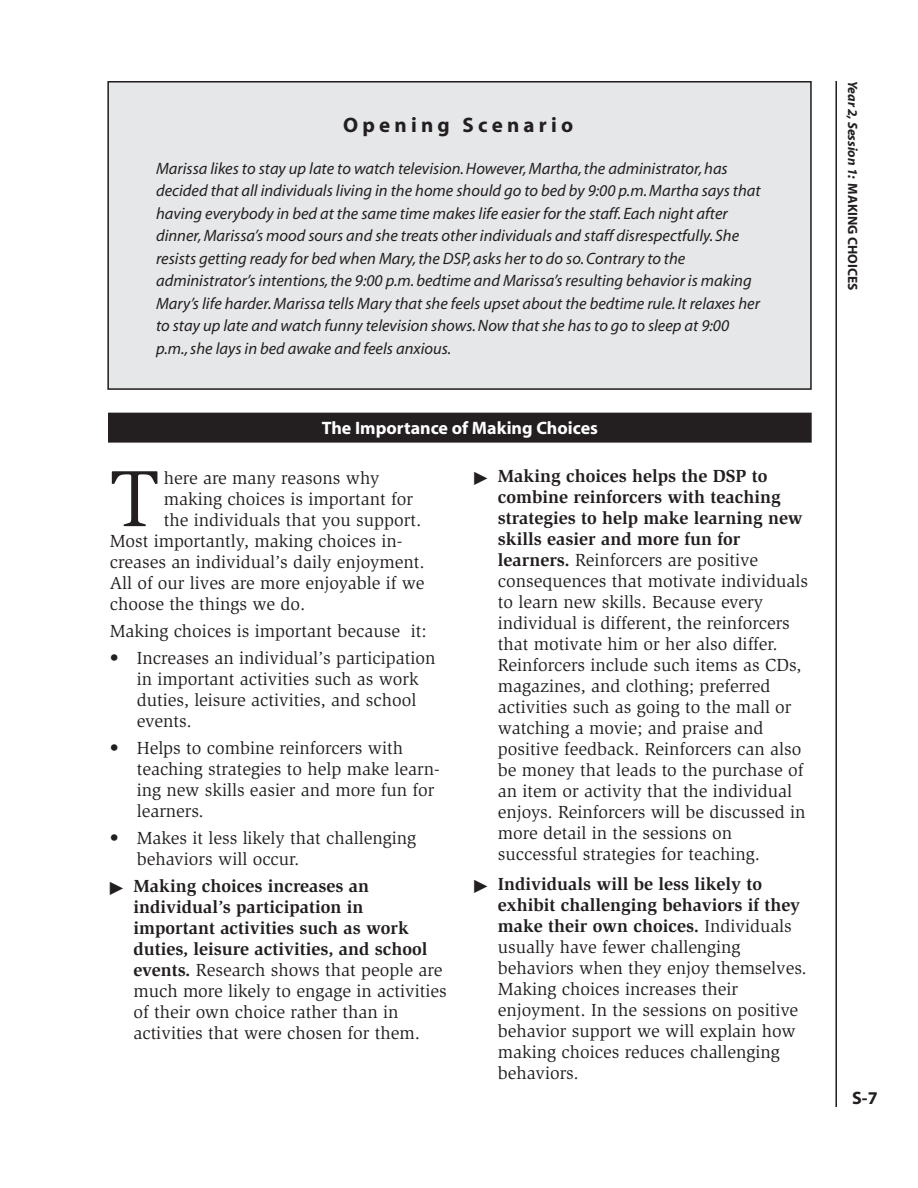
<style>
.page{position:relative;width:918px;height:1188px;background:#fff}
.page>*{position:absolute;margin:0;border:0;box-sizing:border-box;transform-origin:0 0}
.t1{font:81.9px "Slimbach";color:#231f20}
.t2{font:700 21px "Myriad";letter-spacing:.2em;color:#231f20}
.t3{font:18px/21px "Slimbach";color:#231f20}
.t4{font:700 18px/21px "Slimbach";color:#231f20}
.t5{font:700 18px "Myriad";color:#fff}
.t6{font:700 18px "Myriad";color:#231f20}
.t7{font:italic 16.5px/22.5px "Myriad";color:#231f20}
.t8{font:italic 700 13.5px "Myriad";color:#231f20}
.s1{font-weight:400}
.s2{font-weight:700}
.s3{font-style:normal}
</style>
<div class="page">
<hr style="left:835px;top:81px;width:2px;height:1026px;background:#231f20">
<div style="left:107px;top:81px;width:705px;height:309px;background:#e6e7e8;border:2px solid #231f20"></div>
<div style="left:108px;top:413px;width:704px;height:30px;background:#231f20"></div>
<p class="t2" style="left:343px;top:117px;width:232px">Opening Scenario</p>
<p class="t7" style="left:156px;top:158px;width:606px">Marissa likes to stay up late to watch television. However, Martha, the administrator, has decided that all individuals living in the home should go to bed by 9:00 p.m. Martha says that having everybody in bed at the same time makes life easier for the staff. Each night after dinner, Marissa’s mood sours and she treats other individuals and staff disrespectfully. She resists getting ready for bed when Mary, the DSP, asks her to do so. Contrary to the administrator’s intentions, the 9:00 p.m. bedtime and Marissa’s resulting behavior is making Mary’s life harder. Marissa tells Mary that she feels upset about the bedtime rule. It relaxes her to stay up late and watch funny television shows. Now that she has to go to sleep at 9:00 p.m., she lays in bed awake and feels anxious.</p>
<p class="t5" style="left:322px;top:421px;width:278px">The Importance of Making Choices</p>
<h1 class="t1" style="left:110px;top:467px;width:52px">T</h1>
<p class="t3" style="left:164px;top:469px;width:217px">here are many reasons why</p>
<p class="t3" style="left:164px;top:490px;width:251px">making choices is important for</p>
<p class="t3" style="left:164px;top:511px;width:259px">the individuals that you support.</p>
<p class="t3" style="left:110px;top:532px;width:294px">Most importantly, making choices in-</p>
<p class="t3" style="left:110px;top:553px;width:316px">creases an individual’s daily enjoyment.</p>
<p class="t3" style="left:110px;top:574px;width:316px">All of our lives are more enjoyable if we</p>
<p class="t3" style="left:110px;top:595px;width:197px">choose the things we do.</p>
<p class="t3" style="left:110px;top:622px;width:319px">Making choices is important because it:</p>
<p class="t3" style="left:137px;top:649px;width:300px;text-indent:-27px">• Increases an individual’s participation in important activities such as work duties, leisure activities, and school events.</p>
<p class="t3" style="left:137px;top:739px;width:304px;text-indent:-27px">• Helps to combine reinforcers with teaching strategies to help make learn&shy;ing new skills easier and more fun for learners.</p>
<p class="t3" style="left:137px;top:829px;width:281px;text-indent:-27px">• Makes it less likely that challenging behaviors will occur.</p>
<p class="t4" style="left:133px;top:877px;width:315px">Making choices increases an individual’s participation in important activities such as work duties, leisure activities, and school events. <span class="s1">Research shows that people are much more likely to engage in activities of their own choice rather than in activities that were chosen for them.</span></p>
<p class="t3" style="left:498px;top:467px;width:312px"><span class="s2">Making choices helps the DSP to combine reinforcers with teaching strategies to help make learning new skills easier and more fun for learners.</span> Reinforcers are positive consequences that motivate individuals to learn new skills. Because every individual is different, the reinforcers that motivate him or her also differ.<br>Reinforcers include such items as CDs, magazines, and clothing; preferred activities such as going to the mall or watching a movie; and praise and positive feedback. Reinforcers can also be money that leads to the purchase of an item or activity that the individual enjoys. Reinforcers will be discussed in more detail in the sessions on successful strategies for teaching.</p>
<p class="t3" style="left:498px;top:875px;width:311px"><span class="s2">Individuals will be less likely to exhibit challenging behaviors if they make their own choices.</span> Individuals usually have fewer challenging behaviors when they enjoy themselves.<br>Making choices increases their enjoyment. In the sessions on positive behavior support we will explain how making choices reduces challenging behaviors.</p>
<p class="t8" style="left:858px;top:81px;width:211px;rotate:90deg">Year 2, Session 1: <span class="s3">MAKING CHOICES</span></p>
<p class="t6" style="left:852px;top:1092px;width:27px">S-7</p>
</div>
